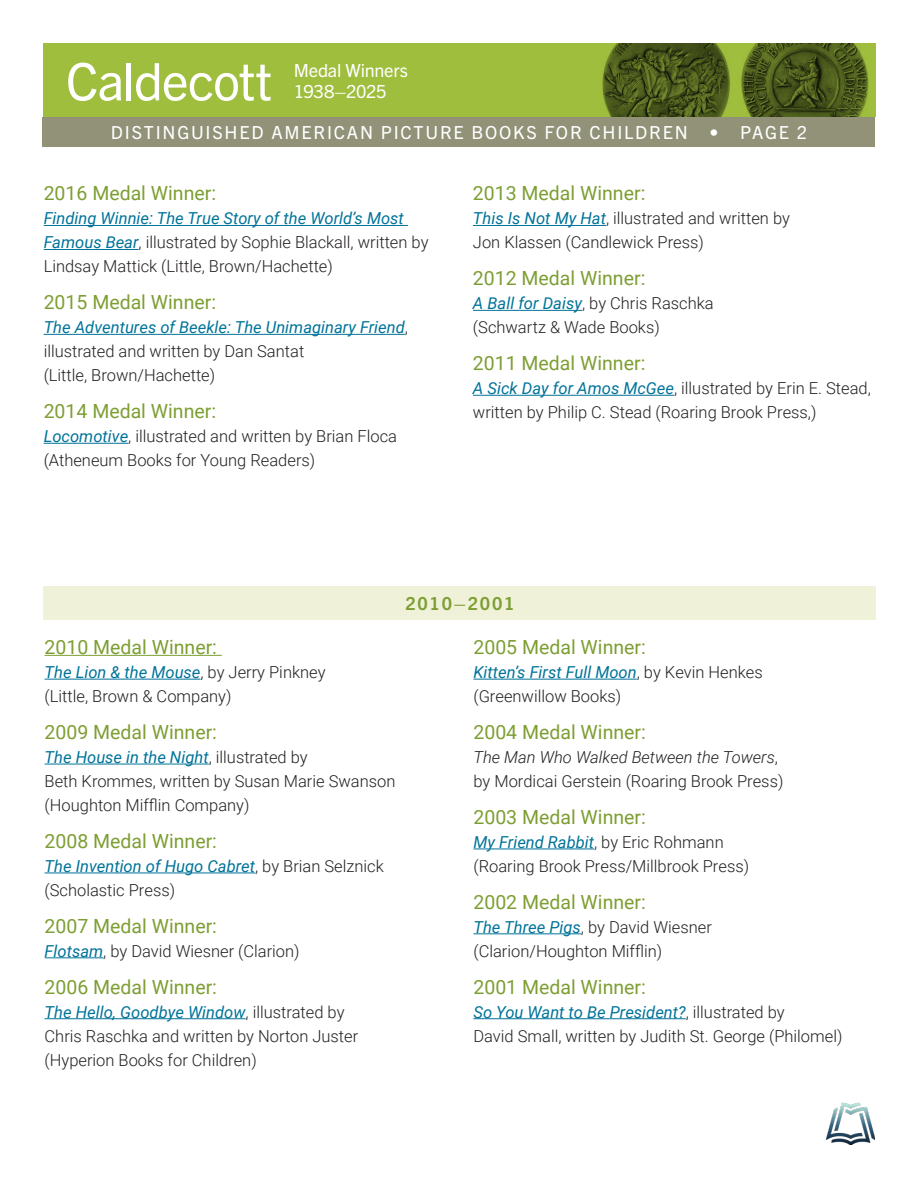
<style>
.page{position:relative;width:918px;height:1188px;background:#fff}
.page>*{position:absolute;margin:0;border:0;box-sizing:border-box;transform-origin:0 0}
.t1{font:51.9px "Trade Gothic Next LT Pro";letter-spacing:-.025em;color:#fff}
.listing{font:19.5px "Roboto";color:#7d9e32}
.FV-Body{font:19.5px "Roboto";color:#7d9e32}
.t2{font:18.15px/21.8px "Trade Gothic Next LT Pro";letter-spacing:-.015em;color:#fff}
.FV-Header_3{font:18px "Trade Gothic Next LT Pro";letter-spacing:.1em;color:#fff}
.FV-Header_3-2{font:700 18px "Trade Gothic Next LT Pro";letter-spacing:.1em;color:#7d9e32}
.FV-Body-2{font:300 16.5px/24px "Roboto";color:#231f20}
.s1{font-weight:400;font-style:italic;color:#007399}
.s2{font-style:italic}
</style>
<div class="page">
<hr style="left:45px;top:655px;width:177px;height:1px;background:#7d9e32">
<hr style="left:45px;top:679px;width:155px;height:1px;background:#007399">
<hr style="left:45px;top:764px;width:164px;height:1px;background:#007399">
<hr style="left:45px;top:873px;width:210px;height:1px;background:#007399">
<hr style="left:45px;top:957px;width:58px;height:1px;background:#007399">
<hr style="left:45px;top:1018px;width:201px;height:1px;background:#007399">
<hr style="left:473px;top:679px;width:164px;height:1px;background:#007399">
<hr style="left:473px;top:849px;width:121px;height:1px;background:#007399">
<hr style="left:473px;top:933px;width:108px;height:1px;background:#007399">
<hr style="left:473px;top:1018px;width:213px;height:1px;background:#007399">
<div style="left:44px;top:586px;width:832px;height:34px;background:#eff1d8"></div>
<hr style="left:44px;top:225px;width:364px;height:1px;background:#007399">
<hr style="left:44px;top:249px;width:95px;height:1px;background:#007399">
<hr style="left:44px;top:334px;width:361px;height:1px;background:#007399">
<hr style="left:44px;top:443px;width:84px;height:1px;background:#007399">
<hr style="left:473px;top:225px;width:133px;height:1px;background:#007399">
<hr style="left:473px;top:310px;width:109px;height:1px;background:#007399">
<hr style="left:473px;top:395px;width:201px;height:1px;background:#007399">
<div style="left:43px;top:43px;width:832px;height:74px;background:#9fbe3d"></div>
<img style="left:603px;top:43px;width:265px;height:74px">
<div style="left:43px;top:117px;width:832px;height:30px;background:#919278"></div>
<img style="left:826px;top:1102px;width:49px;height:43px">
<p class="t1" style="left:66px;top:45px;width:208px">Caldecott</p>
<p class="FV-Header_3" style="left:111px;top:120px;width:698px">DISTINGUISHED AMERICAN PICTURE BOOKS FOR CHILDREN • PAGE 2</p>
<p class="t2" style="left:294px;top:58px;width:116px">Medal Winners<br>1938–2025</p>
<p class="listing" style="left:44px;top:180px;width:174px">2016 Medal Winner:</p>
<p class="FV-Body-2" style="left:44px;top:206px;width:386px"><span class="s1">Finding Winnie: The True Story of the World’s Most<br>Famous Bear</span>, illustrated by Sophie Blackall, written by<br>Lindsay Mattick (Little, Brown/Hachette)</p>
<p class="listing" style="left:44px;top:289px;width:174px">2015 Medal Winner:</p>
<p class="FV-Body-2" style="left:44px;top:315px;width:366px"><span class="s1">The Adventures of Beekle: The Unimaginary Friend</span>, illustrated and written by Dan Santat<br>(Little, Brown/Hachette)</p>
<p class="listing" style="left:44px;top:397px;width:174px">2014 Medal Winner:</p>
<p class="FV-Body-2" style="left:44px;top:424px;width:355px"><span class="s1">Locomotive</span>, illustrated and written by Brian Floca (Atheneum Books for Young Readers)</p>
<p class="listing" style="left:473px;top:180px;width:174px">2013 Medal Winner:</p>
<p class="FV-Body-2" style="left:473px;top:206px;width:319px"><span class="s1">This Is Not My Hat</span>, illustrated and written by<br>Jon Klassen (Candlewick Press)</p>
<p class="listing" style="left:473px;top:265px;width:174px">2012 Medal Winner:</p>
<p class="FV-Body-2" style="left:473px;top:291px;width:242px"><span class="s1">A Ball for Daisy</span>, by Chris Raschka (Schwartz &amp; Wade Books)</p>
<p class="listing" style="left:473px;top:349px;width:174px">2011 Medal Winner:</p>
<p class="FV-Body-2" style="left:473px;top:376px;width:399px"><span class="s1">A Sick Day for Amos McGee</span>, illustrated by Erin E. Stead, written by Philip C. Stead (Roaring Brook Press,)</p>
<p class="FV-Body" style="left:45px;top:633px;width:174px">2010 Medal Winner:</p>
<p class="FV-Body-2" style="left:45px;top:659px;width:282px"><span class="s1">The Lion &amp; the Mouse</span>, by Jerry Pinkney (Little, Brown &amp; Company)</p>
<p class="listing" style="left:45px;top:718px;width:174px">2009 Medal Winner:</p>
<p class="FV-Body-2" style="left:45px;top:744px;width:352px"><span class="s1">The House in the Night</span>, illustrated by<br>Beth Krommes, written by Susan Marie Swanson (Houghton Mifflin Company)</p>
<p class="listing" style="left:45px;top:827px;width:174px">2008 Medal Winner:</p>
<p class="FV-Body-2" style="left:45px;top:853px;width:341px"><span class="s1">The Invention of Hugo Cabret</span>, by Brian Selznick (Scholastic Press)</p>
<p class="listing" style="left:45px;top:912px;width:174px">2007 Medal Winner:</p>
<p class="FV-Body-2" style="left:45px;top:938px;width:257px"><span class="s1">Flotsam</span>, by David Wiesner (Clarion)</p>
<p class="listing" style="left:45px;top:973px;width:174px">2006 Medal Winner:</p>
<p class="FV-Body-2" style="left:45px;top:999px;width:315px"><span class="s1">The Hello, Goodbye Window</span>, illustrated by<br>Chris Raschka and written by Norton Juster (Hyperion Books for Children)</p>
<p class="FV-Header_3-2" style="left:405px;top:591px;width:111px">2010–2001</p>
<p class="listing" style="left:473px;top:633px;width:174px">2005 Medal Winner:</p>
<p class="FV-Body-2" style="left:473px;top:659px;width:291px"><span class="s1">Kitten’s First Full Moon</span>, by Kevin Henkes (Greenwillow Books)</p>
<p class="listing" style="left:473px;top:718px;width:174px">2004 Medal Winner:</p>
<p class="FV-Body-2" style="left:473px;top:744px;width:311px"><span class="s2">The Man Who Walked Between the Towers</span>, by Mordicai Gerstein (Roaring Brook Press)</p>
<p class="listing" style="left:473px;top:803px;width:174px">2003 Medal Winner:</p>
<p class="FV-Body-2" style="left:473px;top:829px;width:277px"><span class="s1">My Friend Rabbit</span>, by Eric Rohmann (Roaring Brook Press/Millbrook Press)</p>
<p class="listing" style="left:473px;top:888px;width:174px">2002 Medal Winner:</p>
<p class="FV-Body-2" style="left:473px;top:914px;width:240px"><span class="s1">The Three Pigs</span>, by David Wiesner (Clarion/Houghton Mifflin)</p>
<p class="listing" style="left:473px;top:973px;width:174px">2001 Medal Winner:</p>
<p class="FV-Body-2" style="left:473px;top:999px;width:371px"><span class="s1">So You Want to Be President?</span>, illustrated by<br>David Small, written by Judith St. George (Philomel)</p>
</div>
